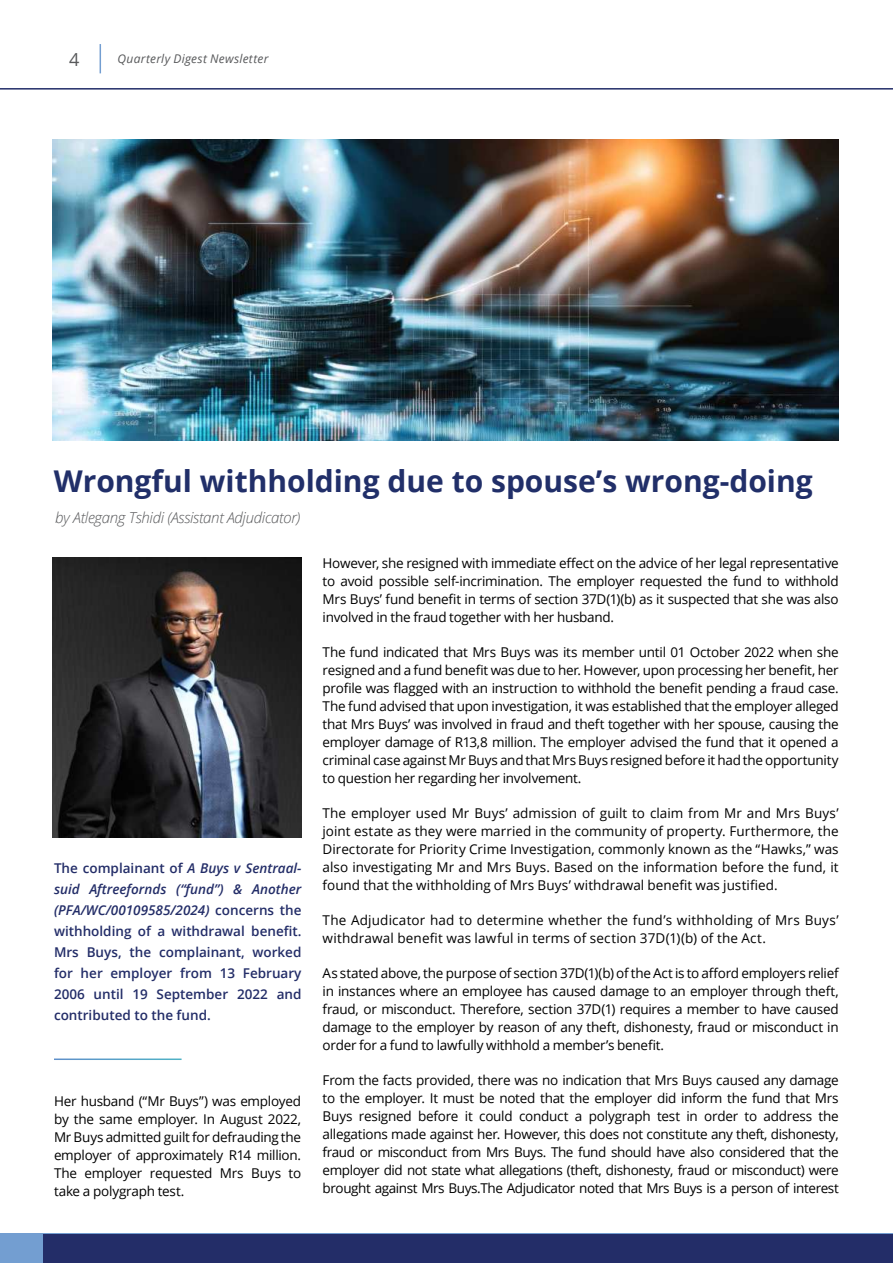
<style>
.page{position:relative;width:893px;height:1263px;background:#fff}
.page>*{position:absolute;margin:0;border:0;box-sizing:border-box;transform-origin:0 0}
.t1{font:700 30px "Open Sans";color:#212f69}
.t2{font:18px "Open Sans";color:#58595b}
.t3{font:italic 300 15px "Open Sans";letter-spacing:-.02em;color:#58595b}
.t4{font:13.5px/18px "Open Sans";letter-spacing:-.015em;color:#000;text-align:justify}
.t5{font:600 13.5px/21px "Open Sans";color:#232d68;text-align:justify}
.t6{font:13.5px/18px "Open Sans";letter-spacing:.01em;color:#000}
.t7{font:italic 12px "Open Sans";letter-spacing:.025em;color:#58595b}
.s1{font-style:italic}
</style>
<div class="page">
<hr style="left:0;top:88px;width:893px;height:2px;background:#232d68">
<div style="left:0;top:1234px;width:893px;height:29px;background:#739ed1"></div>
<div style="left:44px;top:1234px;width:849px;height:29px;background:#232d68"></div>
<img style="left:52px;top:139px;width:787px;height:302px">
<img style="left:52px;top:557px;width:249px;height:280px">
<svg style="left:100px;top:44px;width:1px;height:29px"></svg>
<h2 class="t2" style="left:69px;top:52px;width:12px">4</h2>
<p class="t7" style="left:118px;top:54px;width:152px">Quarterly Digest Newsletter</p>
<h1 class="t1" style="left:54px;top:469px;width:760px">Wrongful withholding due to spouse’s wrong-doing</h1>
<p class="t3" style="left:55px;top:512px;width:247px">by Atlegang Tshidi (Assistant Adjudicator)</p>
<p class="t5" style="left:54px;top:859px;width:249px">The complainant of <span class="s1">A Buys v Sentraal&shy;suid Aftreefornds (“fund”) &amp; Another (PFA/WC/00109585/2024)</span> concerns the withholding of a withdrawal bene昀椀t.<br>Mrs Buys, the complainant, worked for her employer from 13 February 2006 until 19 September 2022 and contributed to the fund.</p>
<p class="t4" style="left:54px;top:1093px;width:249px">Her husband (“Mr Buys”) was employed by the same employer. In August 2022, Mr Buys admitted guilt for defrauding the employer of approximately R14 million.<br>The employer requested Mrs Buys to take a polygraph test.</p>
<p class="t4" style="left:323px;top:554px;width:518px">However, she resigned with immediate e昀昀ect on the advice of her legal representative to avoid possible self-incrimination. The employer requested the fund to withhold Mrs Buys’ fund bene昀椀t in terms of section 37D(1)(b) as it suspected that she was also involved in the fraud together with her husband.</p>
<p class="t4" style="left:323px;top:644px;width:518px">The fund indicated that Mrs Buys was its member until 01 October 2022 when she resigned and a fund bene昀椀t was due to her. However, upon processing her bene昀椀t, her pro昀椀le was 昀氀agged with an instruction to withhold the bene昀椀t pending a fraud case.<br>The fund advised that upon investigation, it was established that the employer alleged that Mrs Buys’ was involved in fraud and theft together with her spouse, causing the employer damage of R13,8 million. The employer advised the fund that it opened a criminal case against Mr Buys and that Mrs Buys resigned before it had the opportunity to question her regarding her involvement.</p>
<p class="t4" style="left:323px;top:805px;width:518px">The employer used Mr Buys’ admission of guilt to claim from Mr and Mrs Buys’ joint estate as they were married in the community of property. Furthermore, the Directorate for Priority Crime Investigation, commonly known as the “Hawks,” was also investigating Mr and Mrs Buys. Based on the information before the fund, it found that the withholding of Mrs Buys’ withdrawal bene昀椀t was justi昀椀ed.</p>
<p class="t6" style="left:323px;top:912px;width:518px">The Adjudicator had to determine whether the fund’s withholding of Mrs Buys’ withdrawal bene昀椀t was lawful in terms of section 37D(1)(b) of the Act.</p>
<p class="t4" style="left:323px;top:963px;width:518px">As stated above, the purpose of section 37D(1)(b) of the Act is to a昀昀ord employers relief in instances where an employee has caused damage to an employer through theft, fraud, or misconduct. Therefore, section 37D(1) requires a member to have caused damage to the employer by reason of any theft, dishonesty, fraud or misconduct in order for a fund to lawfully withhold a member’s bene昀椀t.</p>
<p class="t4" style="left:323px;top:1072px;width:518px">From the facts provided, there was no indication that Mrs Buys caused any damage to the employer. It must be noted that the employer did inform the fund that Mrs Buys resigned before it could conduct a polygraph test in order to address the allegations made against her. However, this does not constitute any theft, dishonesty, fraud or misconduct from Mrs Buys. The fund should have also considered that the employer did not state what allegations (theft, dishonesty, fraud or misconduct) were brought against Mrs Buys.The Adjudicator noted that Mrs Buys is a person of interest</p>
</div>
